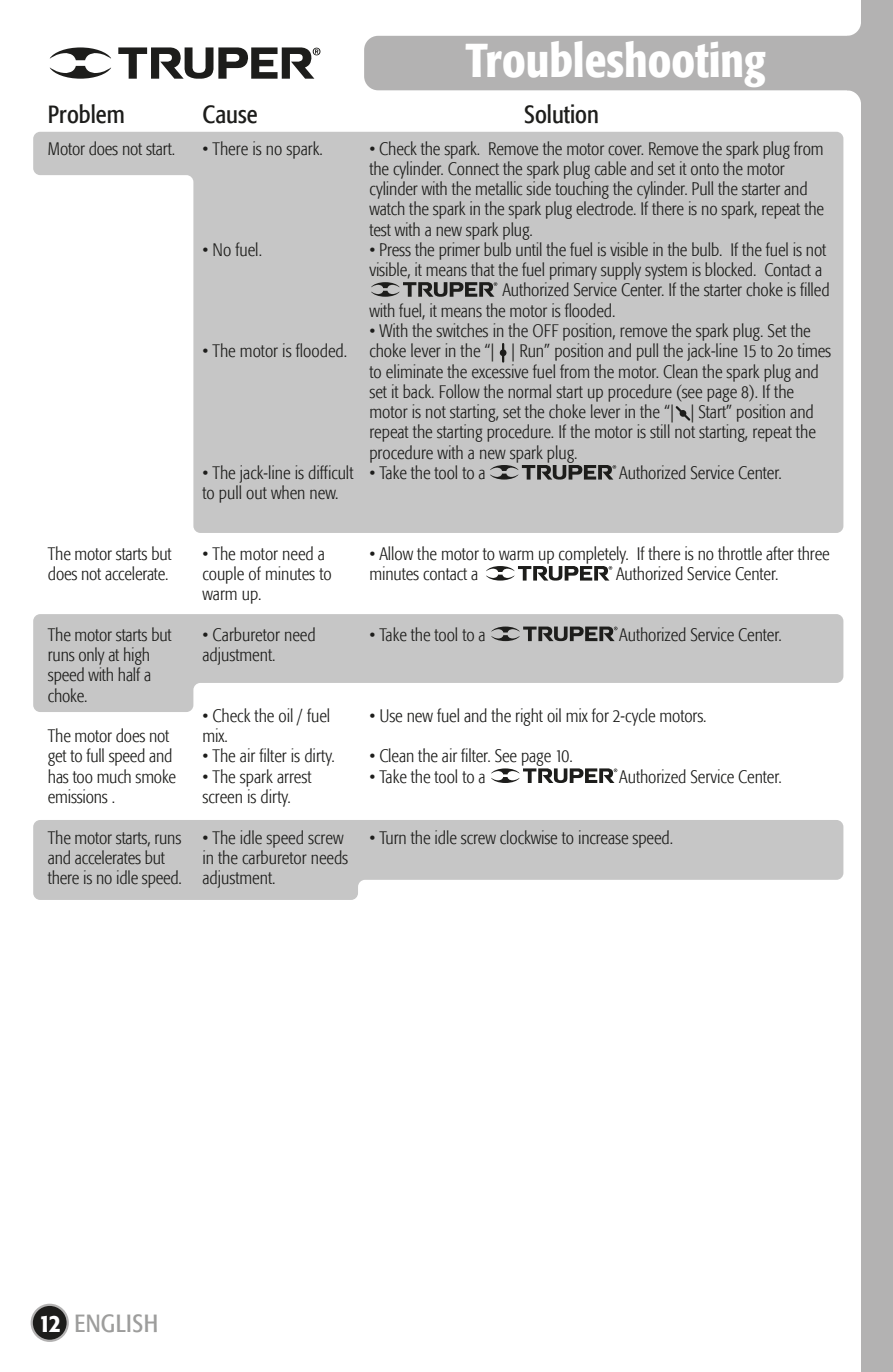
<style>
.page{position:relative;width:893px;height:1372px;background:#fff}
.page>*{position:absolute;margin:0;border:0;box-sizing:border-box;transform-origin:0 0}
.t1{font:500 condensed 47.25px "Formata";color:#fff}
.t2{font:condensed 24.75px "Formata";color:#1d1d1b}
.t3{font:condensed 24.75px "Formata";letter-spacing:.02em;color:#9d9d9c}
.t4{font:500 condensed 24.75px "Formata";color:#fff}
.t5{font:300 condensed 18px/20.2px "Formata";letter-spacing:-.005em;color:#1d1d1b}
</style>
<div class="page">
<div style="left:861px;top:0;width:32px;height:1371px;background:#b3b2b2"></div>
<div style="left:364px;top:36px;width:497px;height:54px;background:#b3b2b2;border-radius:14px"></div>
<svg style="left:847px;top:24px;width:14px;height:78px"></svg>
<svg style="left:33px;top:132px;width:810px;height:401px;fill:#c6c6c6"></svg>
<svg style="left:33px;top:614px;width:810px;height:98px;fill:#c6c6c6"></svg>
<svg style="left:33px;top:820px;width:810px;height:79px;background:#cecece"></svg>
<div style="left:32px;top:1304px;width:36px;height:36px;background:#1d1d1b;border-radius:50%"></div>
<div style="left:31px;top:1303px;width:38px;height:38px;border:2px solid #b3b2b2;border-radius:50%"></div>
<svg style="left:50px;top:47px;width:270px;height:32px"></svg>
<svg style="left:486px;top:566px;width:126px;height:14px"></svg>
<svg style="left:491px;top:768px;width:126px;height:15px"></svg>
<svg style="left:490px;top:465px;width:126px;height:14px;background:#747473"></svg>
<svg style="left:371px;top:282px;width:126px;height:15px;background:#777776"></svg>
<svg style="left:491px;top:626px;width:126px;height:15px;background:#777776"></svg>
<svg style="left:499px;top:344px;width:8px;height:17px"></svg>
<svg style="left:674px;top:404px;width:18px;height:19px"></svg>
<h1 class="t1" style="left:466px;top:32px;width:302px">Troubleshooting</h1>
<h2 class="t2" style="left:48px;top:100px;width:78px">Problem</h2>
<h2 class="t2" style="left:202px;top:100px;width:57px">Cause</h2>
<h2 class="t2" style="left:524px;top:100px;width:76px">Solution</h2>
<p class="t5" style="left:48px;top:138px;width:129px">Motor does not start.</p>
<p class="t5" style="left:202px;top:138px;width:122px">• There is no spark.</p>
<p class="t5" style="left:202px;top:240px;width:61px">• No fuel.</p>
<p class="t5" style="left:202px;top:341px;width:146px">• The motor is flooded.</p>
<p class="t5" style="left:202px;top:462px;width:153px">• The jack-line is difficult to pull out when new.</p>
<p class="t5" style="left:369px;top:138px;width:456px">• Check the spark. Remove the motor cover. Remove the spark plug from the cylinder. Connect the spark plug cable and set it onto the motor cylinder with the metallic side touching the cylinder. Pull the starter and watch the spark in the spark plug electrode. If there is no spark, repeat the test with a new spark plug.</p>
<p class="t5" style="left:369px;top:240px;width:459px">• Press the primer bulb until the fuel is visible in the bulb. If the fuel is not</p>
<p class="t5" style="left:369px;top:260px;width:454px">visible, it means that the fuel primary supply system is blocked. Contact a</p>
<p class="t5" style="left:502px;top:280px;width:329px">Authorized Service Center. If the starter choke is filled</p>
<p class="t5" style="left:369px;top:300px;width:247px">with fuel, it means the motor is flooded.</p>
<p class="t5" style="left:369px;top:321px;width:463px">• With the switches in the OFF position, remove the spark plug. Set the choke lever in the “| | Run” position and pull the jack-line 15 to 2o times to eliminate the excessive fuel from the motor. Clean the spark plug and set it back. Follow the normal start up procedure (see page 8). If the motor is not starting, set the choke lever in the “| | Start” position and repeat the starting procedure. If the motor is still not starting, repeat the procedure with a new spark plug.</p>
<p class="t5" style="left:369px;top:462px;width:118px">• Take the tool to a</p>
<p class="t5" style="left:619px;top:462px;width:164px">Authorized Service Center.</p>
<p class="t5" style="left:48px;top:543px;width:125px">The motor starts but does not accelerate.</p>
<p class="t5" style="left:48px;top:624px;width:125px">The motor starts but runs only at high speed with half a choke.</p>
<p class="t5" style="left:48px;top:726px;width:130px">The motor does not get to full speed and has too much smoke emissions .</p>
<p class="t5" style="left:48px;top:827px;width:135px">The motor starts, runs and accelerates but there is no idle speed.</p>
<p class="t5" style="left:202px;top:543px;width:131px">• The motor need a couple of minutes to warm up.</p>
<p class="t5" style="left:202px;top:624px;width:115px">• Carburetor need adjustment.</p>
<p class="t5" style="left:202px;top:705px;width:129px">• Check the oil / fuel mix.</p>
<p class="t5" style="left:202px;top:746px;width:134px">• The air filter is dirty.</p>
<p class="t5" style="left:202px;top:766px;width:111px">• The spark arrest screen is dirty.</p>
<p class="t5" style="left:202px;top:827px;width:147px">• The idle speed screw in the carburetor needs adjustment.</p>
<p class="t5" style="left:369px;top:543px;width:462px">• Allow the motor to warm up completely. If there is no throttle after three minutes contact a</p>
<p class="t5" style="left:616px;top:564px;width:164px">Authorized Service Center.</p>
<p class="t5" style="left:369px;top:624px;width:118px">• Take the tool to a</p>
<p class="t5" style="left:619px;top:624px;width:164px">Authorized Service Center.</p>
<p class="t5" style="left:369px;top:705px;width:339px">• Use new fuel and the right oil mix for 2-cycle motors.</p>
<p class="t5" style="left:369px;top:746px;width:205px">• Clean the air filter. See page 10.</p>
<p class="t5" style="left:369px;top:766px;width:118px">• Take the tool to a</p>
<p class="t5" style="left:619px;top:766px;width:164px">Authorized Service Center.</p>
<p class="t5" style="left:369px;top:827px;width:305px">• Turn the idle screw clockwise to increase speed.</p>
<h2 class="t4" style="left:39px;top:1307px;width:23px">12</h2>
<h2 class="t3" style="left:75px;top:1308px;width:85px">ENGLISH</h2>
</div>
